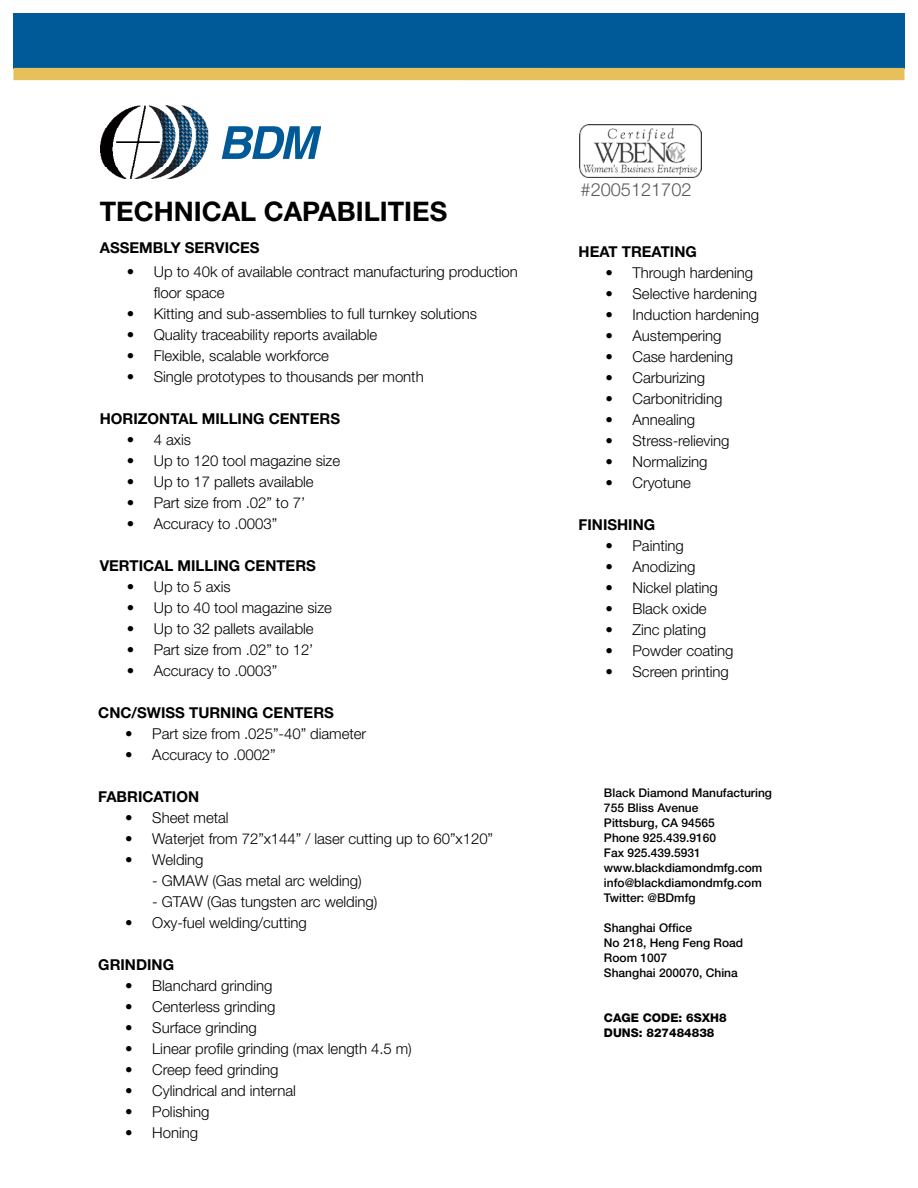
<style>
.page{position:relative;width:918px;height:1188px;background:#fff}
.page>*{position:absolute;margin:0;border:0;box-sizing:border-box;transform-origin:0 0}
.t1{font:700 27px "Helvetica Neue";color:#000}
.t2{font:300 18.15px "Helvetica Neue";color:#58595b}
.t3{font:300 15px/21px "Helvetica Neue";letter-spacing:-.005em;color:#000}
.t4{font:700 15px "Helvetica Neue";color:#000}
.t5{font:500 12px/15px "Helvetica Neue";color:#000}
.t6{font:800 12px/15px "Helvetica Neue";color:#000}
</style>
<div class="page">
<img style="left:579px;top:125px;width:123px;height:53px">
<svg style="left:222px;top:126px;width:99px;height:33px"></svg>
<img style="left:100px;top:105px;width:109px;height:74px">
<div style="left:13px;top:13px;width:892px;height:55px;background:#005a97"></div>
<div style="left:13px;top:68px;width:892px;height:12px;background:#e7bf5b"></div>
<h1 class="t1" style="left:100px;top:195px;width:349px">TECHNICAL CAPABILITIES</h1>
<p class="t4" style="left:100px;top:238px;width:161px">ASSEMBLY SERVICES</p>
<p class="t3" style="left:154px;top:261px;width:366px;text-indent:-27px">• Up to 40k of available contract manufacturing production floor space</p>
<p class="t3" style="left:127px;top:303px;width:352px">• Kitting and sub-assemblies to full turnkey solutions</p>
<p class="t3" style="left:127px;top:324px;width:252px">• Quality traceability reports available</p>
<p class="t3" style="left:127px;top:345px;width:204px">• Flexible, scalable workforce</p>
<p class="t3" style="left:127px;top:366px;width:298px">• Single prototypes to thousands per month</p>
<p class="t4" style="left:100px;top:409px;width:242px">HORIZONTAL MILLING CENTERS</p>
<p class="t3" style="left:127px;top:429px;width:66px">• 4 axis</p>
<p class="t3" style="left:127px;top:450px;width:215px">• Up to 120 tool magazine size</p>
<p class="t3" style="left:127px;top:471px;width:188px">• Up to 17 pallets available</p>
<p class="t3" style="left:127px;top:492px;width:180px">• Part size from .02” to 7’</p>
<p class="t3" style="left:127px;top:513px;width:152px">• Accuracy to .0003”</p>
<p class="t4" style="left:100px;top:556px;width:218px">VERTICAL MILLING CENTERS</p>
<p class="t3" style="left:127px;top:576px;width:105px">• Up to 5 axis</p>
<p class="t3" style="left:127px;top:597px;width:207px">• Up to 40 tool magazine size</p>
<p class="t3" style="left:127px;top:618px;width:188px">• Up to 32 pallets available</p>
<p class="t3" style="left:127px;top:639px;width:188px">• Part size from .02” to 12’</p>
<p class="t3" style="left:127px;top:660px;width:152px">• Accuracy to .0003”</p>
<p class="t4" style="left:98px;top:703px;width:237px">CNC/SWISS TURNING CENTERS</p>
<p class="t3" style="left:125px;top:723px;width:242px">• Part size from .025”-40” diameter</p>
<p class="t3" style="left:125px;top:744px;width:152px">• Accuracy to .0002”</p>
<p class="t4" style="left:98px;top:787px;width:102px">FABRICATION</p>
<p class="t3" style="left:125px;top:807px;width:105px">• Sheet metal</p>
<p class="t3" style="left:125px;top:828px;width:369px">• Waterjet from 72”x144” / laser cutting up to 60”x120”</p>
<p class="t3" style="left:125px;top:849px;width:80px">• Welding</p>
<p class="t3" style="left:152px;top:870px;width:211px">- GMAW (Gas metal arc welding)</p>
<p class="t3" style="left:152px;top:891px;width:227px">- GTAW (Gas tungsten arc welding)</p>
<p class="t3" style="left:125px;top:912px;width:183px">• Oxy-fuel welding/cutting</p>
<p class="t4" style="left:98px;top:955px;width:77px">GRINDING</p>
<p class="t3" style="left:125px;top:975px;width:149px">• Blanchard grinding</p>
<p class="t3" style="left:125px;top:996px;width:152px">• Centerless grinding</p>
<p class="t3" style="left:125px;top:1017px;width:133px">• Surface grinding</p>
<p class="t3" style="left:125px;top:1038px;width:288px">• Linear profile grinding (max length 4.5 m)</p>
<p class="t3" style="left:125px;top:1059px;width:155px">• Creep feed grinding</p>
<p class="t3" style="left:125px;top:1080px;width:172px">• Cylindrical and internal</p>
<p class="t3" style="left:125px;top:1101px;width:86px">• Polishing</p>
<p class="t3" style="left:125px;top:1122px;width:74px">• Honing</p>
<p class="t2" style="left:581px;top:179px;width:112px">#2005121702</p>
<p class="t4" style="left:579px;top:243px;width:120px">HEAT TREATING</p>
<p class="t3" style="left:606px;top:262px;width:149px">• Through hardening</p>
<p class="t3" style="left:606px;top:283px;width:153px">• Selective hardening</p>
<p class="t3" style="left:606px;top:304px;width:155px">• Induction hardening</p>
<p class="t3" style="left:606px;top:325px;width:118px">• Austempering</p>
<p class="t3" style="left:606px;top:346px;width:129px">• Case hardening</p>
<p class="t3" style="left:606px;top:367px;width:101px">• Carburizing</p>
<p class="t3" style="left:606px;top:388px;width:118px">• Carbonitriding</p>
<p class="t3" style="left:606px;top:409px;width:91px">• Annealing</p>
<p class="t3" style="left:606px;top:430px;width:125px">• Stress-relieving</p>
<p class="t3" style="left:606px;top:451px;width:103px">• Normalizing</p>
<p class="t3" style="left:606px;top:472px;width:87px">• Cryotune</p>
<p class="t4" style="left:579px;top:516px;width:78px">FINISHING</p>
<p class="t3" style="left:606px;top:535px;width:80px">• Painting</p>
<p class="t3" style="left:606px;top:556px;width:91px">• Anodizing</p>
<p class="t3" style="left:606px;top:577px;width:114px">• Nickel plating</p>
<p class="t3" style="left:606px;top:598px;width:103px">• Black oxide</p>
<p class="t3" style="left:606px;top:619px;width:102px">• Zinc plating</p>
<p class="t3" style="left:606px;top:640px;width:129px">• Powder coating</p>
<p class="t3" style="left:606px;top:661px;width:125px">• Screen printing</p>
<p class="t5" style="left:604px;top:785px;width:170px">Black Diamond Manufacturing<br>755 Bliss Avenue<br>Pittsburg, CA 94565<br>Phone 925.439.9160<br>Fax 925.439.5931 www.blackdiamondmfg.com info@blackdiamondmfg.com<br>Twitter: @BDmfg</p>
<p class="t5" style="left:604px;top:920px;width:141px">Shanghai Office<br>No 218, Heng Feng Road<br>Room 1007<br>Shanghai 200070, China</p>
<p class="t6" style="left:604px;top:1010px;width:124px">CAGE CODE: 6SXH8<br>DUNS: 827484838</p>
</div>
